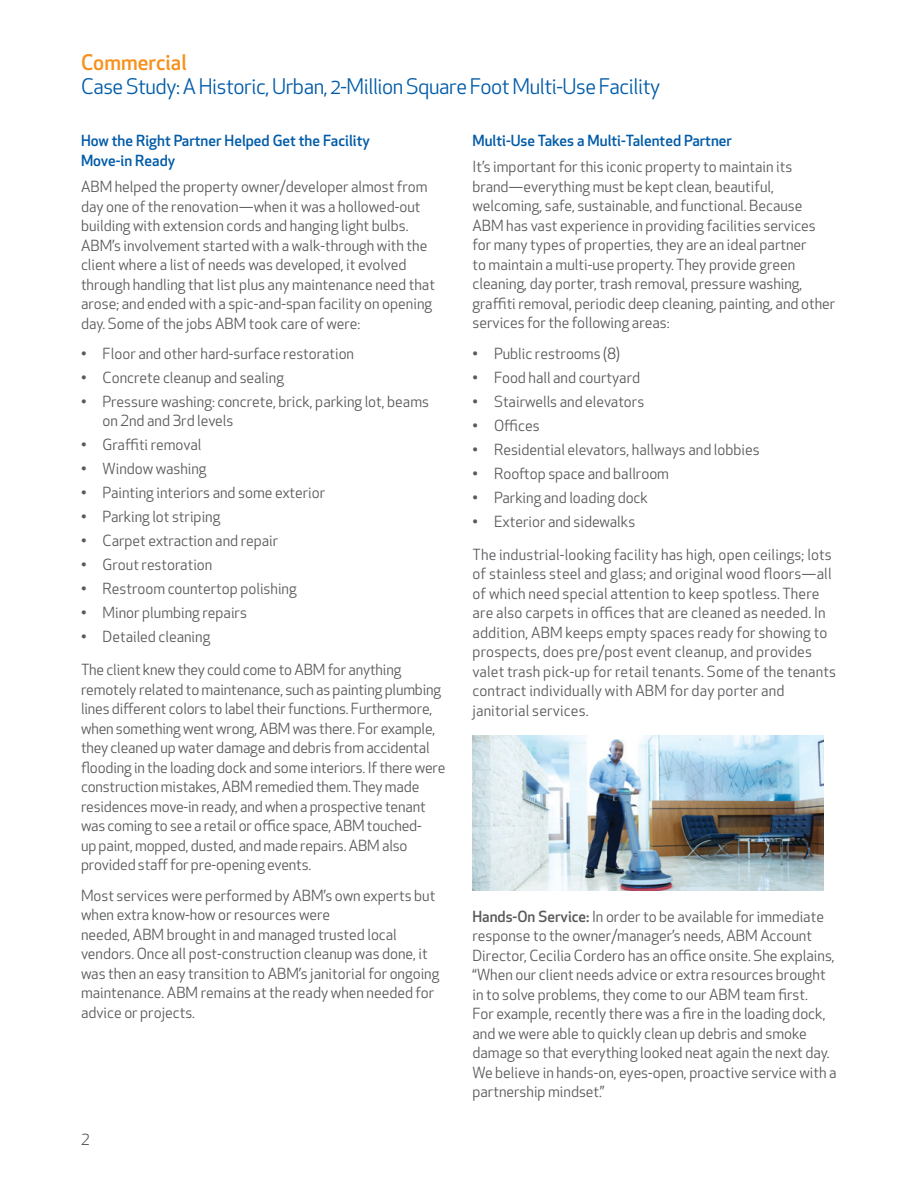
<style>
.page{position:relative;width:918px;height:1188px;background:#fff}
.page>*{position:absolute;margin:0;border:0;box-sizing:border-box;transform-origin:0 0}
.t1{font:21px "Apex New";letter-spacing:-.02em;color:#005ba8}
.t2{font:500 21px "Apex New";color:#f7911e}
.t3{font:15px/19.5px "Apex New";color:#58595b}
.t4{font:500 15px/19.5px "Apex New";color:#005ba8}
.s1{font-weight:500}
</style>
<div class="page">
<img style="left:472px;top:735px;width:352px;height:156px">
<h1 class="t2" style="left:81px;top:48px;width:107px">Commercial</h1>
<h1 class="t1" style="left:81px;top:73px;width:581px">Case Study: A Historic, Urban, 2-Million Square Foot Multi-Use Facility</h1>
<p class="t4" style="left:81px;top:131px;width:290px">How the Right Partner Helped Get the Facility<br>Move-in Ready</p>
<p class="t3" style="left:81px;top:177px;width:355px">ABM helped the property owner/developer almost from day one of the renovation—when it was a hollowed-out building with extension cords and hanging light bulbs.<br>ABM’s involvement started with a walk-through with the client where a list of needs was developed, it evolved through handling that list plus any maintenance need that arose; and ended with a spic-and-span facility on opening day. Some of the jobs ABM took care of were:</p>
<p class="t3" style="left:81px;top:344px;width:275px">• Floor and other hard-surface restoration</p>
<p class="t3" style="left:81px;top:368px;width:204px">• Concrete cleanup and sealing</p>
<p class="t3" style="left:103px;top:392px;width:328px;text-indent:-22px">• Pressure washing: concrete, brick, parking lot, beams on 2nd and 3rd levels</p>
<p class="t3" style="left:81px;top:435px;width:122px">• Graffiti removal</p>
<p class="t3" style="left:81px;top:459px;width:127px">• Window washing</p>
<p class="t3" style="left:81px;top:483px;width:246px">• Painting interiors and some exterior</p>
<p class="t3" style="left:81px;top:507px;width:141px">• Parking lot striping</p>
<p class="t3" style="left:81px;top:531px;width:199px">• Carpet extraction and repair</p>
<p class="t3" style="left:81px;top:555px;width:133px">• Grout restoration</p>
<p class="t3" style="left:81px;top:579px;width:217px">• Restroom countertop polishing</p>
<p class="t3" style="left:81px;top:603px;width:167px">• Minor plumbing repairs</p>
<p class="t3" style="left:81px;top:627px;width:131px">• Detailed cleaning</p>
<p class="t3" style="left:81px;top:660px;width:366px">The client knew they could come to ABM for anything remotely related to maintenance, such as painting plumbing lines different colors to label their functions. Furthermore, when something went wrong, ABM was there. For example, they cleaned up water damage and debris from accidental flooding in the loading dock and some interiors. If there were construction mistakes, ABM remedied them. They made residences move-in ready, and when a prospective tenant was coming to see a retail or office space, ABM touched-<br>up paint, mopped, dusted, and made repairs. ABM also provided staff for pre-opening events.</p>
<p class="t3" style="left:81px;top:885px;width:360px">Most services were performed by ABM’s own experts but when extra know-how or resources were<br>needed, ABM brought in and managed trusted local vendors. Once all post-construction cleanup was done, it was then an easy transition to ABM’s janitorial for ongoing maintenance. ABM remains at the ready when needed for advice or projects.</p>
<p class="t3" style="left:81px;top:1130px;width:10px">2</p>
<p class="t4" style="left:472px;top:131px;width:261px">Multi-Use Takes a Multi-Talented Partner</p>
<p class="t3" style="left:472px;top:157px;width:364px">It’s important for this iconic property to maintain its brand—everything must be kept clean, beautiful, welcoming, safe, sustainable, and functional. Because ABM has vast experience in providing facilities services for many types of properties, they are an ideal partner<br>to maintain a multi-use property. They provide green cleaning, day porter, trash removal, pressure washing, graffiti removal, periodic deep cleaning, painting, and other services for the following areas:</p>
<p class="t3" style="left:472px;top:344px;width:149px">• Public restrooms (8)</p>
<p class="t3" style="left:472px;top:368px;width:169px">• Food hall and courtyard</p>
<p class="t3" style="left:472px;top:392px;width:173px">• Stairwells and elevators</p>
<p class="t3" style="left:472px;top:416px;width:69px">• Offices</p>
<p class="t3" style="left:472px;top:440px;width:289px">• Residential elevators, hallways and lobbies</p>
<p class="t3" style="left:472px;top:464px;width:198px">• Rooftop space and ballroom</p>
<p class="t3" style="left:472px;top:488px;width:177px">• Parking and loading dock</p>
<p class="t3" style="left:472px;top:512px;width:164px">• Exterior and sidewalks</p>
<p class="t3" style="left:472px;top:545px;width:365px">The industrial-looking facility has high, open ceilings; lots of stainless steel and glass; and original wood floors—all of which need special attention to keep spotless. There are also carpets in offices that are cleaned as needed. In addition, ABM keeps empty spaces ready for showing to prospects, does pre/post event cleanup, and provides valet trash pick-up for retail tenants. Some of the tenants contract individually with ABM for day porter and janitorial services.</p>
<p class="t3" style="left:472px;top:906px;width:366px"><span class="s1">Hands-On Service:</span> In order to be available for immediate response to the owner/manager’s needs, ABM Account Director, Cecilia Cordero has an office onsite. She explains, “When our client needs advice or extra resources brought in to solve problems, they come to our ABM team first.<br>For example, recently there was a fire in the loading dock, and we were able to quickly clean up debris and smoke damage so that everything looked neat again the next day.<br>We believe in hands-on, eyes-open, proactive service with a partnership mindset.”</p>
</div>
